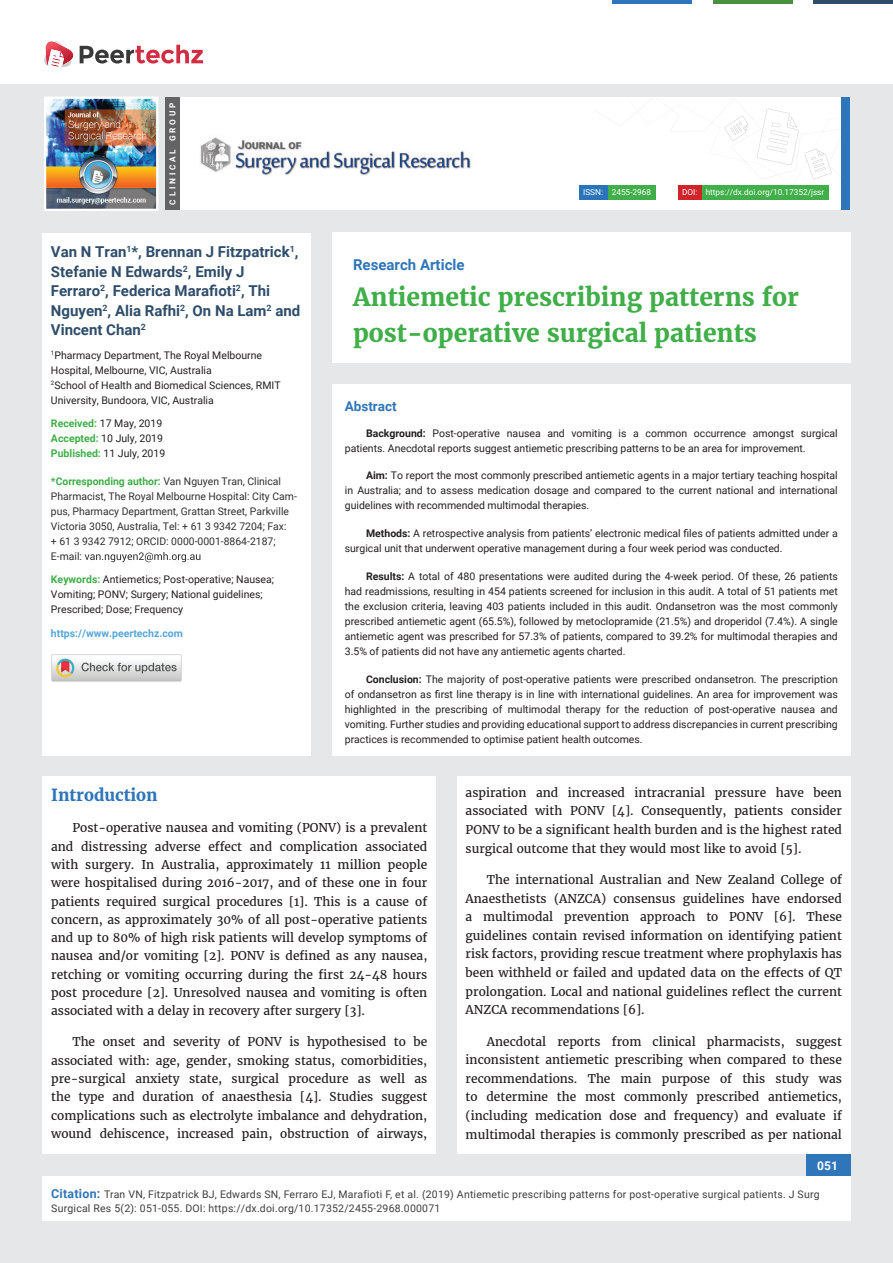
<style>
.page{position:relative;width:893px;height:1263px;background:#e6e7e9}
.page>*{position:absolute;margin:0;border:0;box-sizing:border-box;transform-origin:0 0}
.t1{font:700 24.75px/36px "Merriweather";color:#40ae49}
.t2{font:700 16.5px "Merriweather";color:#2f75ba}
.t3{font:700 15px/19.5px "Roboto";color:#2f4d6a}
.t4{font:700 15px "Roboto";color:#2f75ba}
.t5{font:700 13.5px "Roboto";color:#2f75ba}
.t6{font:12px/18.3px "Merriweather";color:#231f20;text-align:justify}
.t7{font:700 12px "Roboto";color:#fff}
.t8{font:10.5px/15px "Roboto";color:#231f20}
.t9{font:10.5px/15px "Roboto";color:#312f30}
.t10{font:10.5px/14px "Roboto";letter-spacing:.02em;color:#3e3e3f}
.t11{font:700 10.5px "Roboto";color:#56a7dc}
.t12{font:8.25px "Roboto";color:#fff}
.t13{font:700 8.25px "Roboto";letter-spacing:.34em;color:#fff}
.s1{font-weight:700;color:#40ae49}
.s2{font-weight:700}
.s3{font-weight:700;font-size:12.45px;color:#2f75ba}
</style>
<div class="page">
<div style="left:165px;top:98px;width:684px;height:112px;background:#fff"></div>
<svg style="left:597px;top:100px;width:235px;height:79px"></svg>
<div style="left:841px;top:98px;width:8px;height:112px;background:#2f75ba"></div>
<img style="left:44px;top:97px;width:114px;height:114px">
<div style="left:0;top:0;width:893px;height:83px;background:#fff"></div>
<svg style="left:44px;top:41px;width:159px;height:27px"></svg>
<hr style="left:713px;top:0;width:79px;height:3px;background:#4b9041">
<hr style="left:612px;top:0;width:80px;height:3px;background:#2f75ba">
<hr style="left:813px;top:0;width:80px;height:3px;background:#2f4d6a">
<div style="left:806px;top:1154px;width:44px;height:52px;background:#2f75ba"></div>
<div style="left:42px;top:1176px;width:809px;height:44px;background:#fff"></div>
<div style="left:701px;top:185px;width:127px;height:15px;background:#40ae49"></div>
<div style="left:678px;top:185px;width:24px;height:15px;background:#d1232a"></div>
<div style="left:607px;top:186px;width:48px;height:14px;background:#40ae49"></div>
<div style="left:579px;top:185px;width:28px;height:15px;background:#2a75ba"></div>
<img style="left:200px;top:137px;width:271px;height:38px">
<div style="left:165px;top:98px;width:15px;height:112px;background:#636366"></div>
<div style="left:332px;top:384px;width:518px;height:371px;background:#fff"></div>
<div style="left:332px;top:233px;width:518px;height:130px;background:#fff"></div>
<div style="left:42px;top:233px;width:269px;height:522px;background:#fff"></div>
<svg style="left:85px;top:552px;width:115px;height:10px"></svg>
<img style="left:51px;top:654px;width:131px;height:28px">
<div style="left:43px;top:777px;width:393px;height:377px;background:#fff"></div>
<div style="left:457px;top:777px;width:393px;height:377px;background:#fff"></div>
<p class="t13" style="left:168px;top:205px;width:103px;rotate:-90deg">CLINICAL GROUP</p>
<h3 class="t3" style="left:51px;top:242px;width:251px">Van N Tran<sup>1</sup>*, Brennan J Fitzpatrick<sup>1</sup>,<br>Stefanie N Edwards<sup>2</sup>, Emily J<br>Ferraro<sup>2</sup>, Federica Marafioti<sup>2</sup>, Thi<br>Nguyen<sup>2</sup>, Alia Rafhi<sup>2</sup>, On Na Lam<sup>2</sup> and<br>Vincent Chan<sup>2</sup></h3>
<p class="t8" style="left:51px;top:348px;width:231px"><sup>1</sup>Pharmacy Department, The Royal Melbourne Hospital, Melbourne, VIC, Australia<br><sup>2</sup>School of Health and Biomedical Sciences, RMIT University, Bundoora, VIC, Australia</p>
<p class="t8" style="left:51px;top:416px;width:116px"><span class="s1">Received:</span> 17 May, 2019<br><span class="s1">Accepted:</span> 10 July, 2019<br><span class="s1">Published:</span> 11 July, 2019</p>
<p class="t9" style="left:51px;top:474px;width:247px"><span class="s1">*Corresponding author:</span> Van Nguyen Tran, Clinical Pharmacist, The Royal Melbourne Hospital: City Cam&shy;pus, Pharmacy Department, Grattan Street, Parkville Victoria 3050, Australia, Tel: + 61 3 9342 7204; Fax:<br>+ 61 3 9342 7912; ORCID: 0000-0001-8864-2187; E-mail:</p>
<p class="t8" style="left:51px;top:572px;width:225px"><span class="s1">Keywords:</span> Antiemetics; Post-operative; Nausea;<br>Vomiting; PONV; Surgery; National guidelines;<br>Prescribed; Dose; Frequency</p>
<p class="t11" style="left:51px;top:627px;width:133px">https://www.peertechz.com</p>
<p class="t12" style="left:583px;top:188px;width:69px">ISSN: 2455-2968</p>
<p class="t12" style="left:682px;top:187px;width:144px">DOI: https://dx.doi.org/10.17352/jssr</p>
<h3 class="t4" style="left:353px;top:256px;width:113px">Research Article</h3>
<h1 class="t1" style="left:353px;top:279px;width:447px">Antiemetic prescribing patterns for post-operative surgical patients</h1>
<p class="t5" style="left:345px;top:398px;width:53px">Abstract</p>
<p class="t8" style="left:345px;top:425px;width:494px;text-indent:21px"><span class="s2">Background:</span> Post-operative nausea and vomiting is a common occurrence amongst surgical patients. Anecdotal reports suggest antiemetic prescribing patterns to be an area for improvement.</p>
<p class="t8" style="left:345px;top:468px;width:495px;text-align:justify;text-indent:21px"><span class="s2">Aim:</span> To report the most commonly prescribed antiemetic agents in a major tertiary teaching hospital in Australia; and to assess medication dosage and compared to the current national and international guidelines with recommended multimodal therapies.</p>
<p class="t8" style="left:345px;top:526px;width:494px;text-indent:21px"><span class="s2">Methods:</span> A retrospective analysis from patients’ electronic medical files of patients admitted under a surgical unit that underwent operative management during a four week period was conducted.</p>
<p class="t8" style="left:345px;top:569px;width:495px;text-align:justify;text-indent:21px"><span class="s2">Results:</span> A total of 480 presentations were audited during the 4-week period. Of these, 26 patients had readmissions, resulting in 454 patients screened for inclusion in this audit. A total of 51 patients met the exclusion criteria, leaving 403 patients included in this audit. Ondansetron was the most commonly prescribed antiemetic agent (65.5%), followed by metoclopramide (21.5%) and droperidol (7.4%). A single antiemetic agent was prescribed for 57.3% of patients, compared to 39.2% for multimodal therapies and 3.5% of patients did not have any antiemetic agents charted.</p>
<p class="t8" style="left:345px;top:671px;width:495px;text-align:justify;text-indent:21px"><span class="s2">Conclusion:</span> The majority of post-operative patients were prescribed ondansetron. The prescription of ondansetron as first line therapy is in line with international guidelines. An area for improvement was highlighted in the prescribing of multimodal therapy for the reduction of post-operative nausea and vomiting. Further studies and providing educational support to address discrepancies in current prescribing practices is recommended to optimise patient health outcomes.</p>
<h2 class="t2" style="left:51px;top:785px;width:108px">Introduction</h2>
<p class="t6" style="left:51px;top:819px;width:378px;text-indent:21px">Post-operative nausea and vomiting (PONV) is a prevalent and distressing adverse effect and complication associated with surgery. In Australia, approximately 11 million people were hospitalised during 2016-2017, and of these one in four patients required surgical procedures [1]. This is a cause of concern, as approximately 30% of all post-operative patients and up to 80% of high risk patients will develop symptoms of nausea and/or vomiting [2]. PONV is defined as any nausea, retching or vomiting occurring during the first 24-48 hours post procedure [2]. Unresolved nausea and vomiting is often associated with a delay in recovery after surgery [3].</p>
<p class="t6" style="left:51px;top:1033px;width:378px;text-indent:21px">The onset and severity of PONV is hypothesised to be associated with: age, gender, smoking status, comorbidities, pre-surgical anxiety state, surgical procedure as well as the type and duration of anaesthesia [4]. Studies suggest complications such as electrolyte imbalance and dehydration, wound dehiscence, increased pain, obstruction of airways,</p>
<p class="t6" style="left:466px;top:783px;width:378px">aspiration and increased intracranial pressure have been associated with PONV [4]. Consequently, patients consider PONV to be a significant health burden and is the highest rated surgical outcome that they would most like to avoid [5].</p>
<p class="t6" style="left:466px;top:870px;width:378px;text-indent:21px">The international Australian and New Zealand College of Anaesthetists (ANZCA) consensus guidelines have endorsed a multimodal prevention approach to PONV [6]. These guidelines contain revised information on identifying patient risk factors, providing rescue treatment where prophylaxis has been withheld or failed and updated data on the effects of QT prolongation. Local and national guidelines reflect the current ANZCA recommendations [6].</p>
<p class="t6" style="left:466px;top:1032px;width:378px;text-indent:21px">Anecdotal reports from clinical pharmacists, suggest inconsistent antiemetic prescribing when compared to these recommendations. The main purpose of this study was to determine the most commonly prescribed antiemetics, (including medication dose and frequency) and evaluate if multimodal therapies is commonly prescribed as per national</p>
<p class="t7" style="left:817px;top:1159px;width:22px">051</p>
<p class="t10" style="left:51px;top:1187px;width:770px"><span class="s3">Citation:</span> Tran VN, Fitzpatrick BJ, Edwards SN, Ferraro EJ, Marafioti F, et al. (2019) Antiemetic prescribing patterns for post-operative surgical patients. J Surg<br>Surgical Res 5(2): 051-055. DOI: https://dx.doi.org/10.17352/2455-2968.000071</p>
</div>
